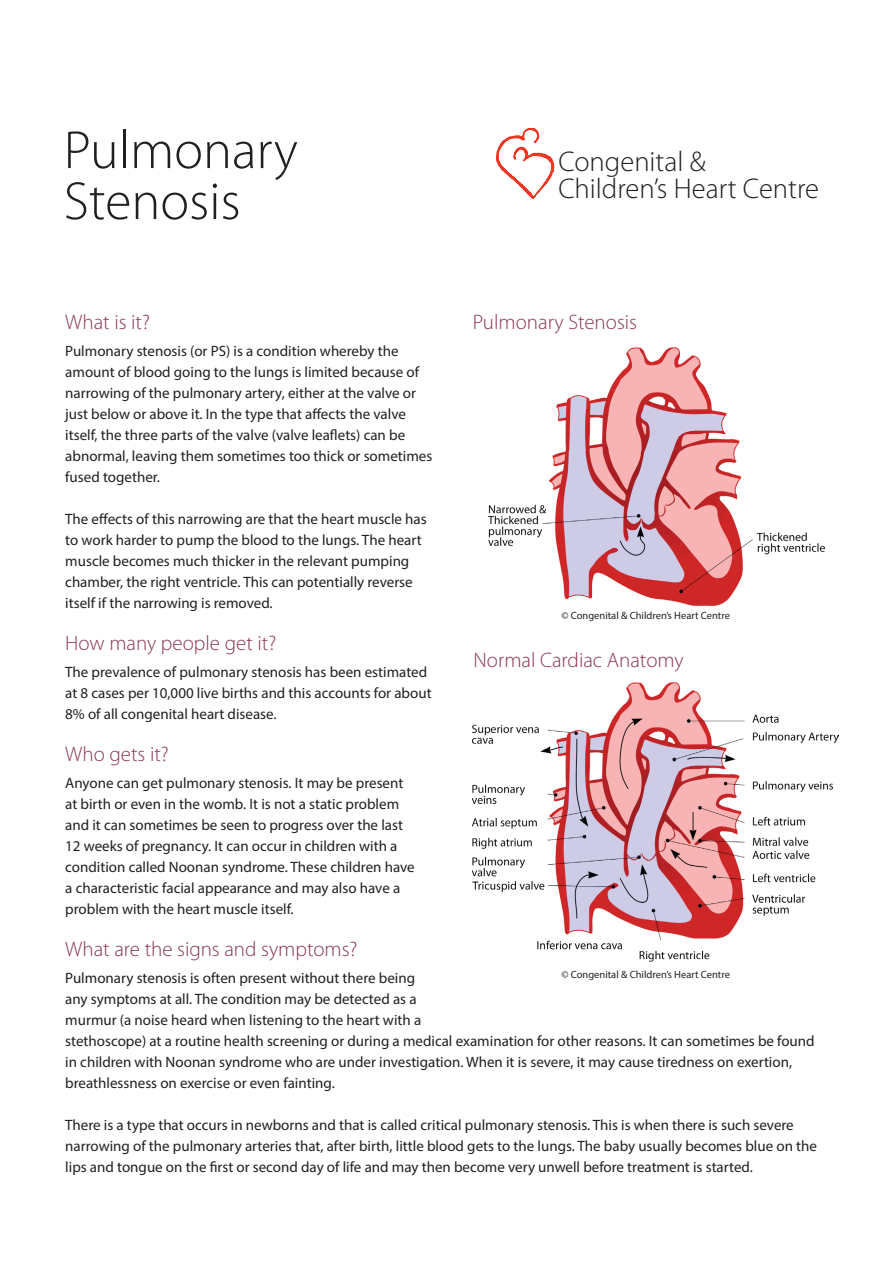
<style>
.page{position:relative;width:893px;height:1263px;background:#fff}
.page>*{position:absolute;margin:0;border:0;box-sizing:border-box;transform-origin:0 0}
.t1{font:300 54px/51px "Myriad Pro";color:#231f20}
.t2{font:300 28.5px "Myriad Pro";color:#231f20}
.t3{font:300 21px "Myriad Pro";color:#893952}
.t4{font:15px/21px "Myriad Pro";color:#231f20}
.t5{font:10.5px "Myriad Pro";color:#231f20}
</style>
<div class="page">
<img style="left:487px;top:347px;width:338px;height:259px">
<svg style="left:496px;top:128px;width:58px;height:71px"></svg>
<img style="left:473px;top:682px;width:366px;height:280px">
<p class="t1" style="left:64px;top:124px;width:235px">Pulmonary<br>Stenosis</p>
<p class="t2" style="left:558px;top:145px;width:149px">Congenital &amp;</p>
<p class="t2" style="left:558px;top:172px;width:262px">Children’s Heart Centre</p>
<p class="t3" style="left:473px;top:310px;width:166px">Pulmonary Stenosis</p>
<p class="t3" style="left:65px;top:310px;width:86px">What is it?</p>
<p class="t4" style="left:65px;top:341px;width:369px">Pulmonary stenosis (or PS) is a condition whereby the amount of blood going to the lungs is limited because of narrowing of the pulmonary artery, either at the valve or just below or above it. In the type that affects the valve itself, the three parts of the valve (valve leaflets) can be abnormal, leaving them sometimes too thick or sometimes fused together.</p>
<p class="t4" style="left:65px;top:509px;width:363px">The effects of this narrowing are that the heart muscle has to work harder to pump the blood to the lungs. The heart muscle becomes much thicker in the relevant pumping chamber, the right ventricle. This can potentially reverse itself if the narrowing is removed.</p>
<p class="t3" style="left:65px;top:631px;width:213px">How many people get it?</p>
<p class="t4" style="left:65px;top:662px;width:368px">The prevalence of pulmonary stenosis has been estimated at 8 cases per 10,000 live births and this accounts for about<br>8% of all congenital heart disease.</p>
<p class="t3" style="left:65px;top:742px;width:105px">Who gets it?</p>
<p class="t4" style="left:65px;top:773px;width:351px">Anyone can get pulmonary stenosis. It may be present at birth or even in the womb. It is not a static problem and it can sometimes be seen to progress over the last 12 weeks of pregnancy. It can occur in children with a condition called Noonan syndrome. These children have a characteristic facial appearance and may also have a problem with the heart muscle itself.</p>
<p class="t3" style="left:65px;top:937px;width:294px">What are the signs and symptoms?</p>
<p class="t4" style="left:65px;top:968px;width:751px">Pulmonary stenosis is often present without there being<br>any symptoms at all. The condition may be detected as a<br>murmur (a noise heard when listening to the heart with a<br>stethoscope) at a routine health screening or during a medical examination for other reasons. It can sometimes be found in children with Noonan syndrome who are under investigation. When it is severe, it may cause tiredness on exertion, breathlessness on exercise or even fainting.</p>
<p class="t4" style="left:65px;top:1115px;width:753px">There is a type that occurs in newborns and that is called critical pulmonary stenosis. This is when there is such severe narrowing of the pulmonary arteries that, after birth, little blood gets to the lungs. The baby usually becomes blue on the lips and tongue on the first or second day of life and may then become very unwell before treatment is started.</p>
<p class="t5" style="left:561px;top:609px;width:170px">© Congenital &amp; Children’s Heart Centre</p>
<p class="t3" style="left:473px;top:647px;width:212px">Normal Cardiac Anatomy</p>
<p class="t5" style="left:561px;top:968px;width:170px">© Congenital &amp; Children’s Heart Centre</p>
</div>
